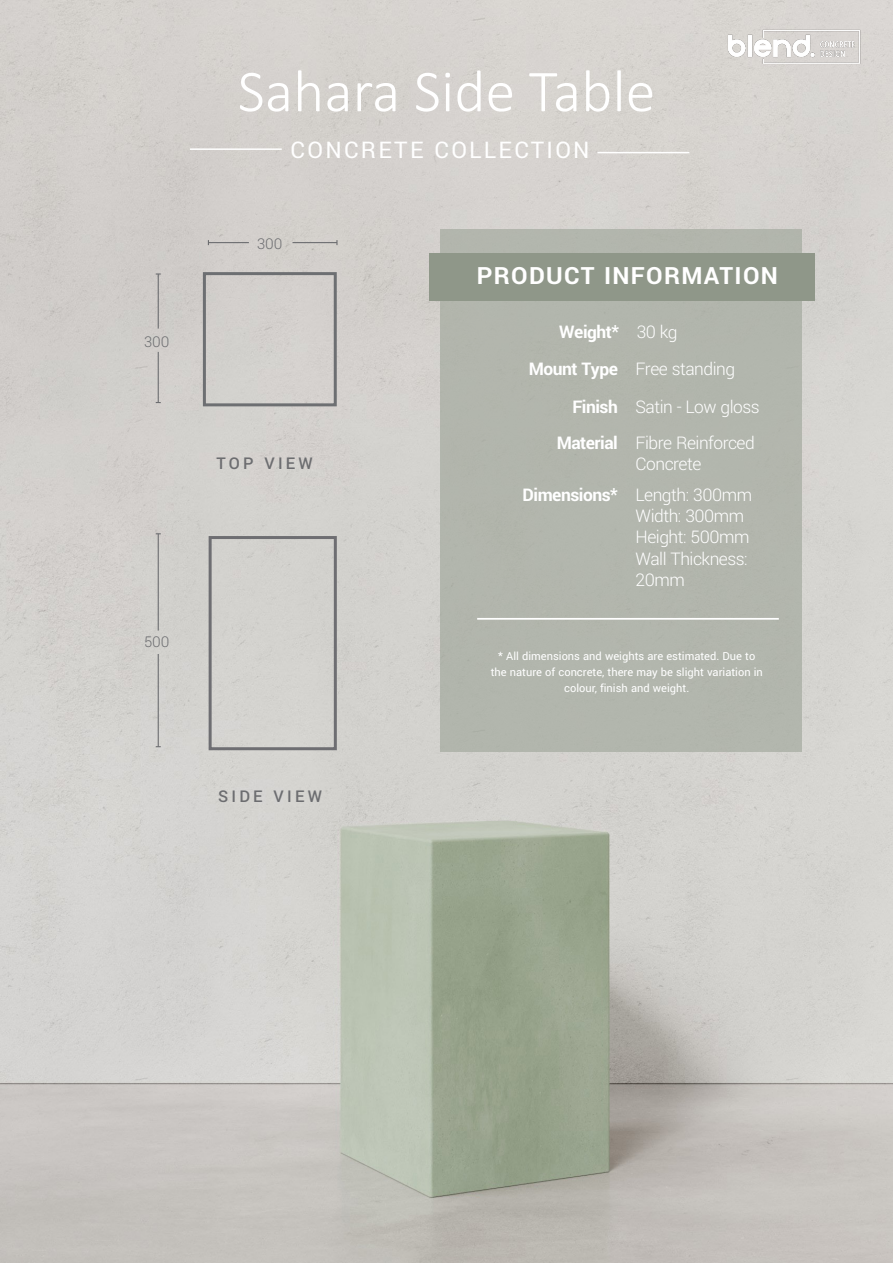
<style>
.page{position:relative;width:893px;height:1263px;background:#fff}
.page>*{position:absolute;margin:0;border:0;box-sizing:border-box;transform-origin:0 0}
.t1{font:300 60px "Calibri";color:#fff}
.t2{font:700 26.4px "Yantramanav";letter-spacing:.05em;color:#fff}
.t3{font:25.5px "Yantramanav";letter-spacing:.09em;color:#fff}
.t4{font:300 19.35px/21.1px "Yantramanav";letter-spacing:-.025em;color:#fff}
.t5{font:700 19.35px "Yantramanav";letter-spacing:-.025em;color:#fff}
.t6{font:500 18px "Yantramanav";letter-spacing:.18em;color:#6c6d70}
.t7{font:300 16.5px "Yantramanav";color:#6c6d70}
.t8{font:12.3px/15.9px "Yantramanav";color:#fff;text-align:center}
</style>
<div class="page">
<img style="left:0;top:0;width:893px;height:1263px">
<img style="left:702px;top:14px;width:185px;height:73px">
<div style="left:209px;top:536px;width:128px;height:214px;border:3px solid #6e6e72"></div>
<div style="left:203px;top:272px;width:134px;height:134px;border:3px solid #6d6f72"></div>
<hr style="left:158px;top:534px;width:1px;height:96px;background:#6c6d70">
<hr style="left:158px;top:654px;width:1px;height:93px;background:#6c6d70">
<hr style="left:158px;top:274px;width:1px;height:55px;background:#6c6d70">
<hr style="left:158px;top:352px;width:1px;height:51px;background:#6c6d70">
<hr style="left:292px;top:242px;width:45px;height:1px;background:#6c6d70">
<hr style="left:208px;top:242px;width:41px;height:1px;background:#6c6d70">
<div style="left:441px;top:230px;width:361px;height:522px;background:#b2b6ad"></div>
<div style="left:429px;top:253px;width:386px;height:48px;background:#8f9789"></div>
<hr style="left:477px;top:618px;width:302px;height:2px;background:#fff">
<hr style="left:190px;top:148px;width:92px;height:2px;background:#fff">
<hr style="left:597px;top:152px;width:92px;height:1px;background:#fff">
<p class="t7" style="left:144px;top:332px;width:27px">300</p>
<p class="t7" style="left:144px;top:631px;width:27px">500</p>
<p class="t1" style="left:238px;top:54px;width:419px">Sahara Side Table</p>
<p class="t3" style="left:291px;top:134px;width:301px">CONCRETE COLLECTION</p>
<p class="t7" style="left:257px;top:233px;width:27px">300</p>
<p class="t2" style="left:477px;top:260px;width:303px">PRODUCT INFORMATION</p>
<p class="t5" style="left:559px;top:320px;width:61px">Weight*</p>
<p class="t4" style="left:637px;top:321px;width:42px">30 kg</p>
<p class="t5" style="left:529px;top:357px;width:91px">Mount Type</p>
<p class="t4" style="left:635px;top:358px;width:101px">Free standing</p>
<p class="t5" style="left:572px;top:395px;width:47px">Finish</p>
<p class="t4" style="left:635px;top:396px;width:126px">Satin - Low gloss</p>
<p class="t6" style="left:216px;top:453px;width:98px">TOP VIEW</p>
<p class="t6" style="left:218px;top:785px;width:106px">SIDE VIEW</p>
<p class="t5" style="left:557px;top:431px;width:63px">Material</p>
<p class="t4" style="left:635px;top:433px;width:121px">Fibre Reinforced<br>Concrete</p>
<p class="t5" style="left:523px;top:483px;width:97px">Dimensions*</p>
<p class="t4" style="left:635px;top:485px;width:118px">Length: 300mm<br>Width: 300mm</p>
<p class="t4" style="left:635px;top:527px;width:116px">Height: 500mm</p>
<p class="t4" style="left:635px;top:548px;width:114px">Wall Thickness:<br>20mm</p>
<p class="t8" style="left:491px;top:648px;width:274px">* All dimensions and weights are estimated. Due to the nature of concrete, there may be slight variation in colour, finish and weight.</p>
</div>
